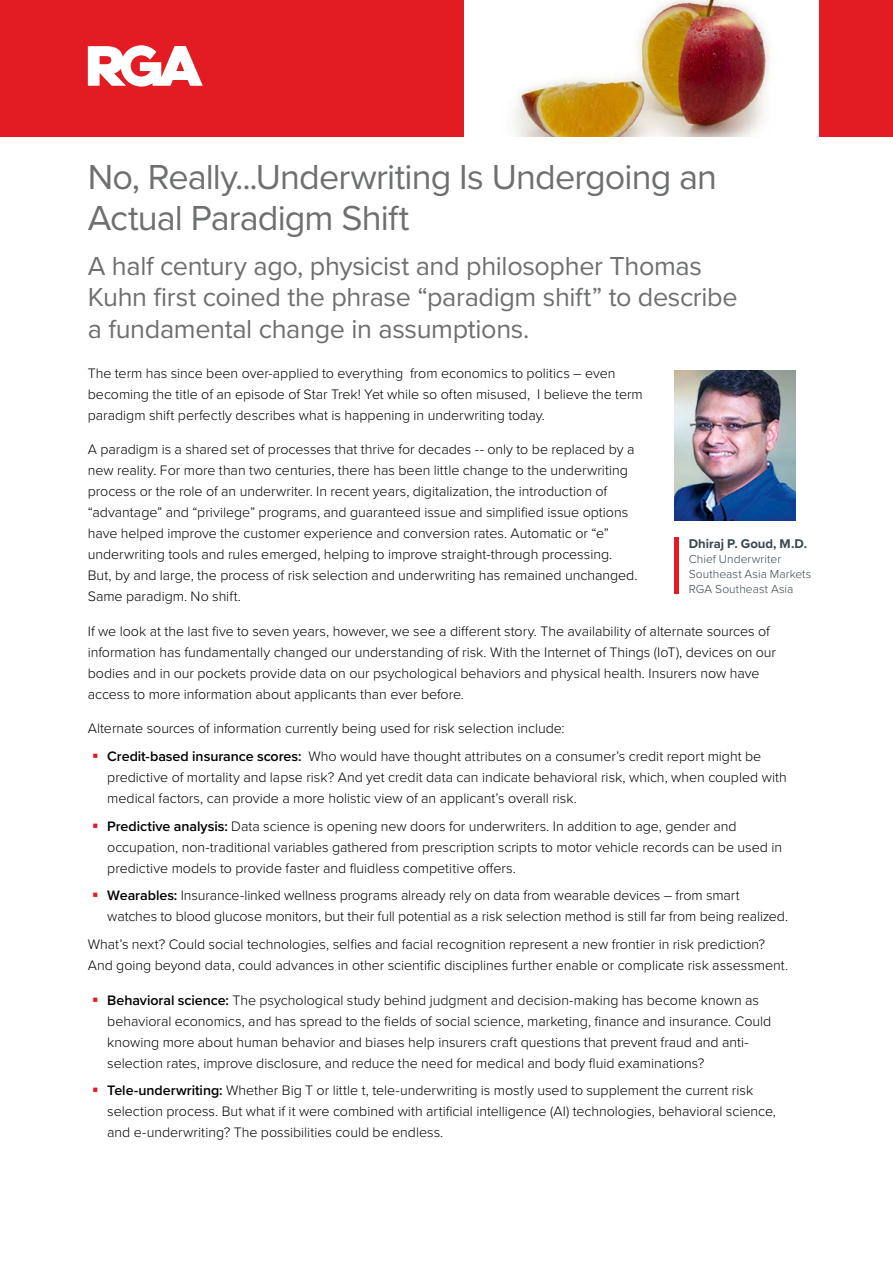
<style>
.page{position:relative;width:893px;height:1263px;background:#fff}
.page>*{position:absolute;margin:0;border:0;box-sizing:border-box;transform-origin:0 0}
.t1{font:36px/40.5px "Proxima Nova";letter-spacing:-.025em;color:#6e7070}
.t2{font:27px/31.5px "Proxima Nova";letter-spacing:-.015em;color:#6e7070}
.t3{font:300 14.25px/21px "Proxima Nova";letter-spacing:-.005em;color:#000}
.t4{font:700 13.2px "Proxima Nova";color:#39474f}
.t5{font:300 12px/15px "Proxima Nova";letter-spacing:.005em;color:#39474f}
.s1{color:#e31b23}
.s2{font-weight:600}
</style>
<div class="page">
<div style="left:0;top:0;width:468px;height:136px;background:#e31b23"></div>
<div style="left:805px;top:0;width:88px;height:136px;background:#e31b23"></div>
<svg style="left:88px;top:45px;width:115px;height:42px"></svg>
<hr style="left:674px;top:538px;width:4px;height:56px;background:#e31b23">
<img style="left:674px;top:371px;width:122px;height:150px">
<img style="left:465px;top:0;width:353px;height:136px">
<h1 class="t1" style="left:88px;top:155px;width:631px">No, Really...Underwriting Is Undergoing an<br>Actual Paradigm Shift</h1>
<h2 class="t2" style="left:88px;top:249px;width:651px">A half century ago, physicist and philosopher Thomas<br>Kuhn first coined the phrase “paradigm shift” to describe a fundamental change in assumptions.</h2>
<p class="t3" style="left:88px;top:361px;width:557px">The term has since been over-applied to everything from economics to politics – even becoming the title of an episode of Star Trek! Yet while so often misused, I believe the term paradigm shift perfectly describes what is happening in underwriting today.</p>
<p class="t3" style="left:88px;top:438px;width:551px">A paradigm is a shared set of processes that thrive for decades -- only to be replaced by a new reality. For more than two centuries, there has been little change to the underwriting process or the role of an underwriter. In recent years, digitalization, the introduction of “advantage” and “privilege” programs, and guaranteed issue and simplified issue options have helped improve the customer experience and conversion rates. Automatic or “e” underwriting tools and rules emerged, helping to improve straight-through processing.<br>But, by and large, the process of risk selection and underwriting has remained unchanged.<br>Same paradigm. No shift.</p>
<p class="t3" style="left:88px;top:619px;width:690px">If we look at the last five to seven years, however, we see a different story. The availability of alternate sources of information has fundamentally changed our understanding of risk. With the Internet of Things (IoT), devices on our bodies and in our pockets provide data on our psychological behaviors and physical health. Insurers now have access to more information about applicants than ever before.</p>
<p class="t3" style="left:88px;top:717px;width:478px">Alternate sources of information currently being used for risk selection include:</p>
<p class="t3" style="left:107px;top:745px;width:681px;text-indent:-15px"><span class="s1">▪</span> <span class="s2">Credit-based insurance scores:</span> Who would have thought attributes on a consumer’s credit report might be predictive of mortality and lapse risk? And yet credit data can indicate behavioral risk, which, when coupled with medical factors, can provide a more holistic view of an applicant’s overall risk.</p>
<p class="t3" style="left:107px;top:815px;width:676px;text-indent:-15px"><span class="s1">▪</span> <span class="s2">Predictive analysis:</span> Data science is opening new doors for underwriters. In addition to age, gender and occupation, non-traditional variables gathered from prescription scripts to motor vehicle records can be used in predictive models to provide faster and fluidless competitive offers.</p>
<p class="t3" style="left:107px;top:884px;width:682px;text-indent:-15px"><span class="s1">▪</span> <span class="s2">Wearables:</span> Insurance-linked wellness programs already rely on data from wearable devices – from smart watches to blood glucose monitors, but their full potential as a risk selection method is still far from being realized.</p>
<p class="t3" style="left:88px;top:933px;width:702px">What’s next? Could social technologies, selfies and facial recognition represent a new frontier in risk prediction?<br>And going beyond data, could advances in other scientific disciplines further enable or complicate risk assessment.</p>
<p class="t3" style="left:107px;top:989px;width:665px;text-indent:-15px"><span class="s1">▪</span> <span class="s2">Behavioral science:</span> The psychological study behind judgment and decision-making has become known as behavioral economics, and has spread to the fields of social science, marketing, finance and insurance. Could knowing more about human behavior and biases help insurers craft questions that prevent fraud and anti&shy;selection rates, improve disclosure, and reduce the need for medical and body fluid examinations?</p>
<p class="t3" style="left:107px;top:1079px;width:670px;text-indent:-15px"><span class="s1">▪</span> <span class="s2">Tele-underwriting:</span> Whether Big T or little t, tele-underwriting is mostly used to supplement the current risk selection process. But what if it were combined with artificial intelligence (AI) technologies, behavioral science, and e-underwriting? The possibilities could be endless.</p>
<p class="t4" style="left:689px;top:534px;width:120px">Dhiraj P. Goud, M.D.</p>
<p class="t5" style="left:689px;top:551px;width:124px">Chief Underwriter<br>Southeast Asia Markets<br>RGA Southeast Asia</p>
</div>
